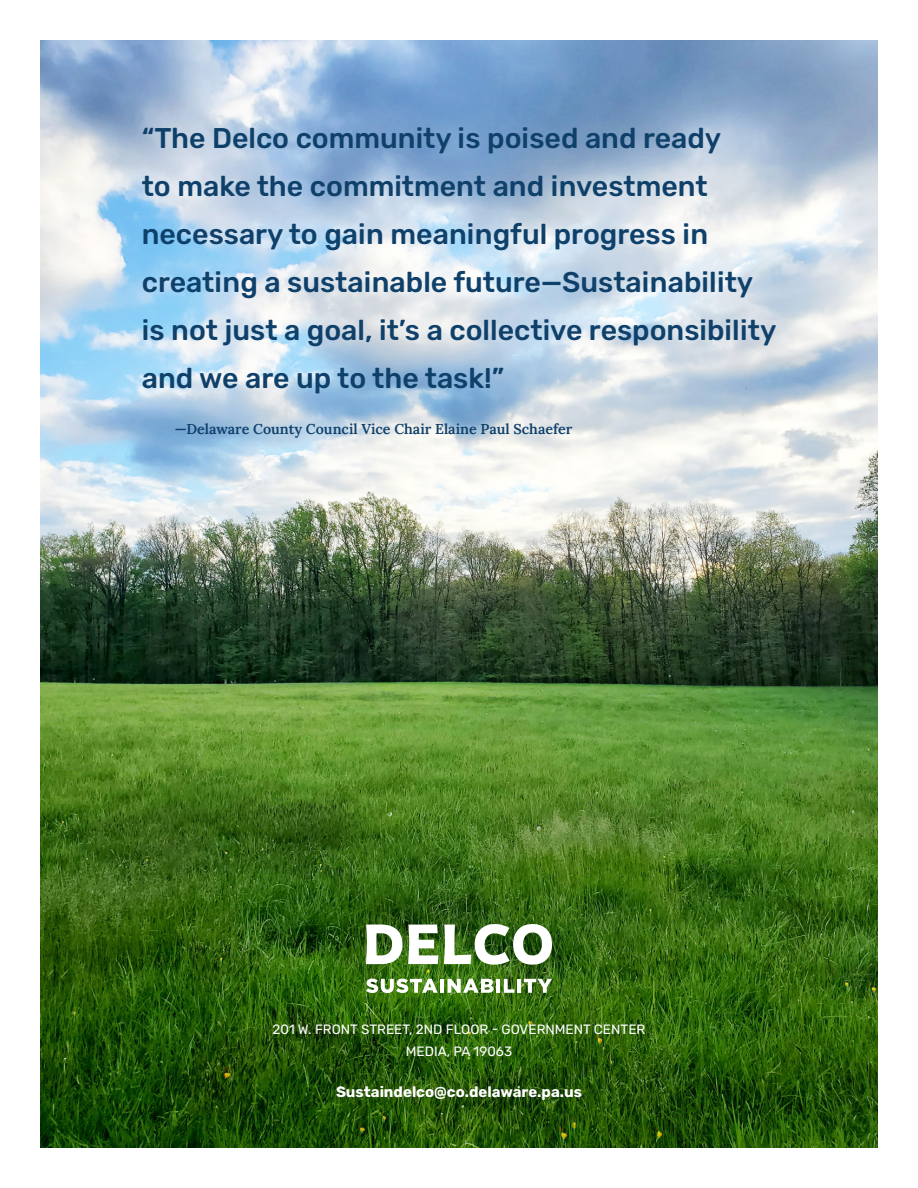
<style>
.page{position:relative;width:918px;height:1188px;background:#fff}
.page>*{position:absolute;margin:0;border:0;box-sizing:border-box;transform-origin:0 0}
.t1{font:500 28.5px/48px "Rubik";color:#0e406a}
.t2{font:700 15px "Rubik";color:#fff}
.t3{font:600 14.25px "Lora";color:#0e406a}
.t4{font:13.5px "Rubik";color:#fff}
</style>
<div class="page">
<img style="left:40px;top:40px;width:838px;height:1108px">
<svg style="left:366px;top:979px;width:72px;height:14px"></svg>
<hr style="left:440px;top:979px;width:4px;height:14px;background:#fff">
<svg style="left:448px;top:979px;width:46px;height:14px"></svg>
<hr style="left:496px;top:979px;width:4px;height:14px;background:#fff">
<svg style="left:504px;top:979px;width:10px;height:14px"></svg>
<hr style="left:517px;top:979px;width:4px;height:14px;background:#fff">
<svg style="left:524px;top:979px;width:28px;height:14px"></svg>
<svg style="left:366px;top:924px;width:186px;height:41px"></svg>
<p class="t1" style="left:142px;top:115px;width:636px">“The Delco community is poised and ready<br>to make the commitment and investment necessary to gain meaningful progress in creating a sustainable future—Sustainability is not just a goal, it’s a collective responsibility and we are up to the task!”</p>
<p class="t3" style="left:175px;top:418px;width:399px">—Delaware County Council Vice Chair Elaine Paul Schaefer</p>
<p class="t4" style="left:273px;top:1022px;width:374px">201 W. FRONT STREET, 2ND FLOOR - GOVERNMENT CENTER</p>
<p class="t4" style="left:406px;top:1043px;width:108px">MEDIA, PA 19063</p>
<p class="t2" style="left:336px;top:1083px;width:247px">Sustaindelco@co.delaware.pa.us</p>
</div>
